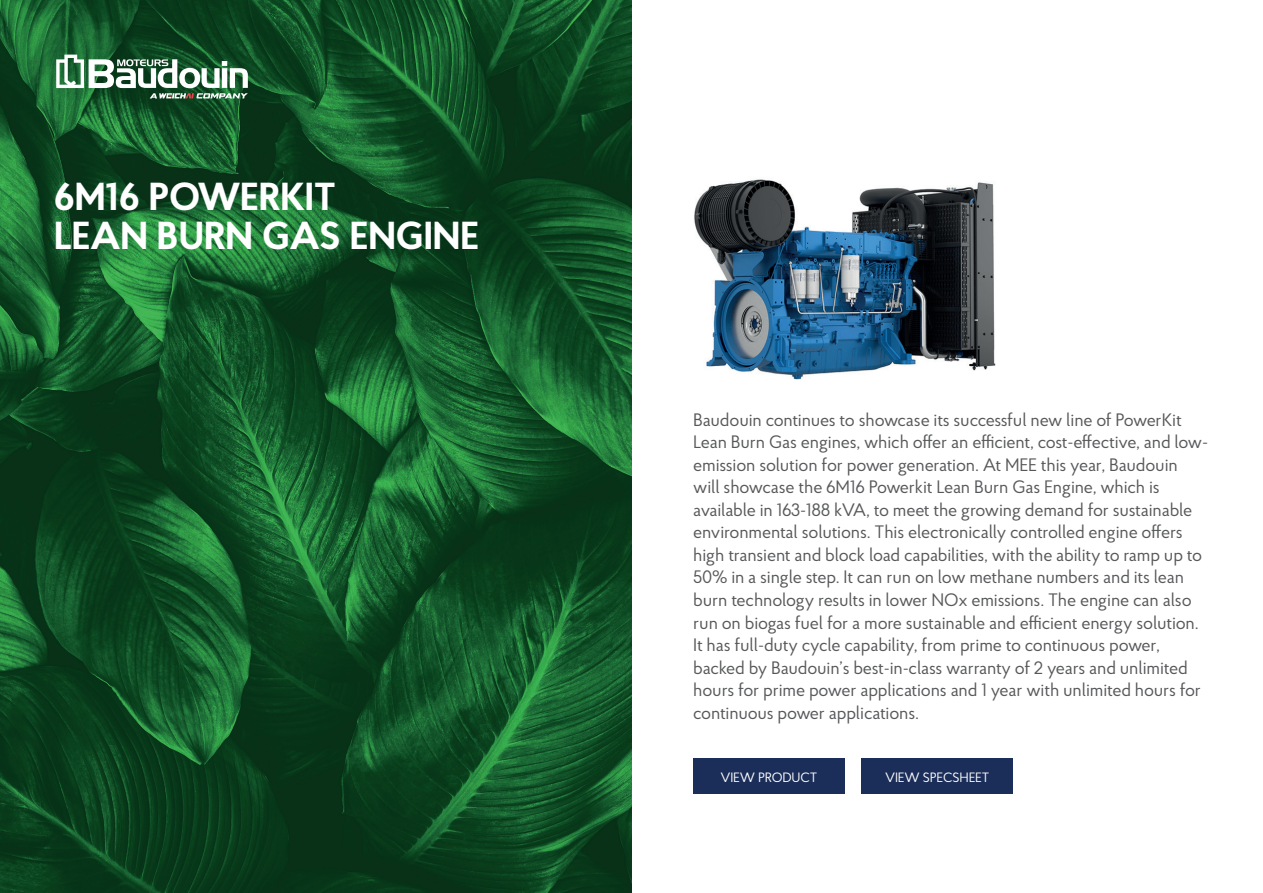
<style>
.page{position:relative;width:1263px;height:893px;background:#fff}
.page>*{position:absolute;margin:0;border:0;box-sizing:border-box;transform-origin:0 0}
.t1{font:700 39px/39px "Proba Pro";color:#fff}
.t2{font:18px/22.5px "Proba Pro";letter-spacing:-.01em;color:#57585a}
.t3{font:13.5px "Proba Pro";letter-spacing:-.01em;color:#fff}
</style>
<div class="page">
<img style="left:0;top:0;width:631px;height:893px">
<img style="left:694px;top:179px;width:302px;height:201px">
<div style="left:693px;top:759px;width:151px;height:35px;background:#1b2d59"></div>
<div style="left:861px;top:759px;width:152px;height:35px;background:#1b2d59"></div>
<svg style="left:56px;top:55px;width:192px;height:43px"></svg>
<h1 class="t1" style="left:54px;top:175px;width:426px">6M16 POWERKIT<br>LEAN BURN GAS ENGINE</h1>
<p class="t2" style="left:693px;top:408px;width:516px">Baudouin continues to showcase its successful new line of PowerKit Lean Burn Gas engines, which offer an efficient, cost-effective, and low&shy;emission solution for power generation. At MEE this year, Baudouin will showcase the 6M16 Powerkit Lean Burn Gas Engine, which is available in 163-188 kVA, to meet the growing demand for sustainable environmental solutions. This electronically controlled engine offers high transient and block load capabilities, with the ability to ramp up to 50% in a single step. It can run on low methane numbers and its lean burn technology results in lower NOx emissions. The engine can also run on biogas fuel for a more sustainable and efficient energy solution.<br>It has full-duty cycle capability, from prime to continuous power, backed by Baudouin’s best-in-class warranty of 2 years and unlimited hours for prime power applications and 1 year with unlimited hours for continuous power applications.</p>
<p class="t3" style="left:720px;top:768px;width:98px">VIEW PRODUCT</p>
<p class="t3" style="left:885px;top:768px;width:106px">VIEW SPECSHEET</p>
</div>
